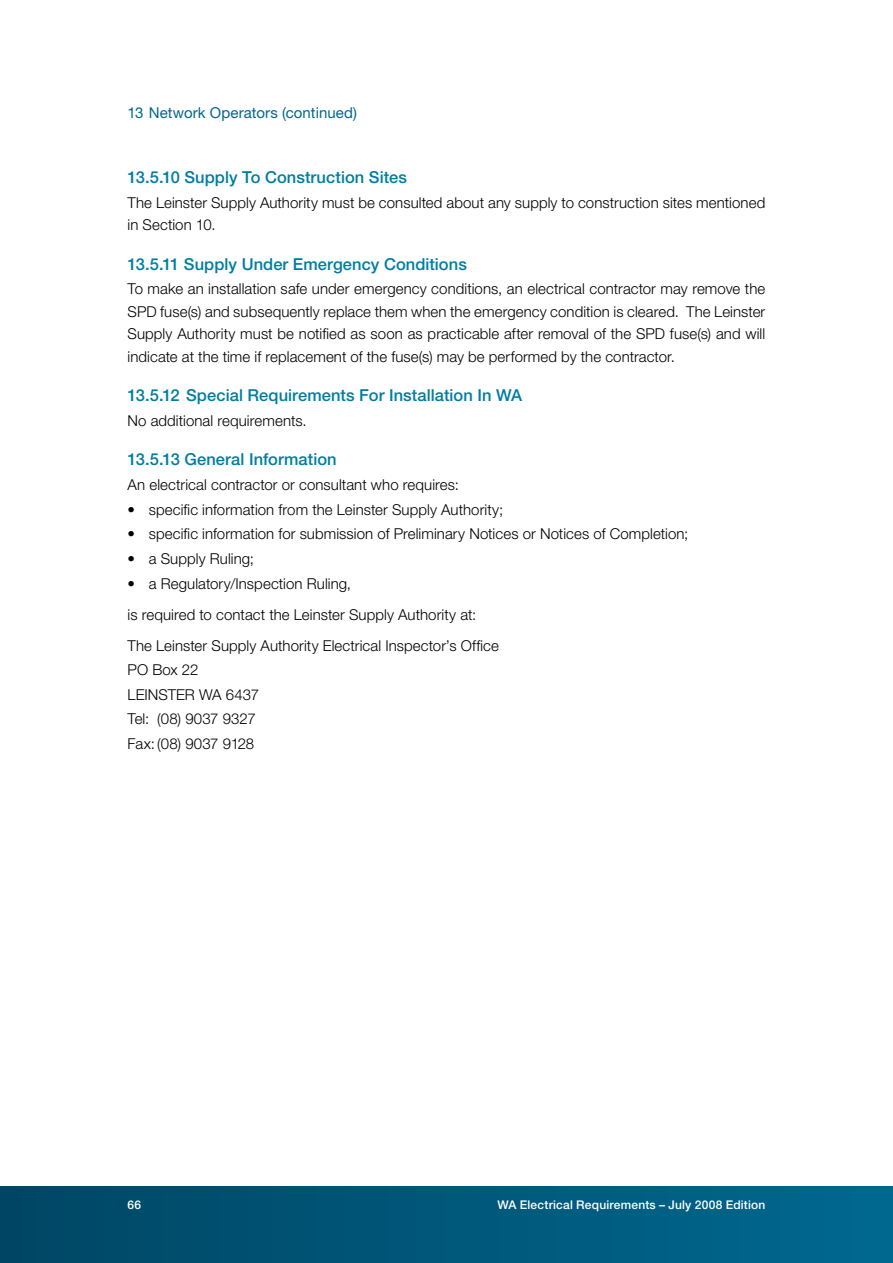
<style>
.page{position:relative;width:893px;height:1263px;background:#fff}
.page>*{position:absolute;margin:0;border:0;box-sizing:border-box;transform-origin:0 0}
.t1{font:500 16.5px "Helvetica Neue";letter-spacing:.005em;color:#007da3}
.t2{font:300 15px/22.5px "Helvetica Neue";letter-spacing:.005em;color:#000}
.t3{font:15px "Helvetica Neue";letter-spacing:.005em;color:#00678f}
.t4{font:500 12px "Helvetica Neue";letter-spacing:.015em;color:#fff}
</style>
<div class="page">
<div style="left:0;top:1186px;width:893px;height:77px;background:linear-gradient(to right,#004664,#006890)"></div>
<p class="t3" style="left:128px;top:104px;width:231px">13 Network Operators (continued)</p>
<p class="t1" style="left:128px;top:167px;width:281px">13.5.10 Supply To Construction Sites</p>
<p class="t2" style="left:128px;top:191px;width:639px">The Leinster Supply Authority must be consulted about any supply to construction sites mentioned in Section 10.</p>
<p class="t1" style="left:128px;top:254px;width:341px">13.5.11 Supply Under Emergency Conditions</p>
<p class="t2" style="left:128px;top:277px;width:639px;text-align:justify">To make an installation safe under emergency conditions, an electrical contractor may remove the SPD fuse(s) and subsequently replace them when the emergency condition is cleared. The Leinster Supply Authority must be notified as soon as practicable after removal of the SPD fuse(s) and will indicate at the time if replacement of the fuse(s) may be performed by the contractor.</p>
<p class="t1" style="left:128px;top:385px;width:396px">13.5.12 Special Requirements For Installation In WA</p>
<p class="t2" style="left:128px;top:409px;width:181px">No additional requirements.</p>
<p class="t1" style="left:128px;top:450px;width:211px">13.5.13 General Information</p>
<p class="t2" style="left:128px;top:473px;width:333px">An electrical contractor or consultant who requires:</p>
<p class="t2" style="left:128px;top:498px;width:377px">• specific information from the Leinster Supply Authority;</p>
<p class="t2" style="left:128px;top:522px;width:562px">• specific information for submission of Preliminary Notices or Notices of Completion;</p>
<p class="t2" style="left:128px;top:547px;width:128px">• a Supply Ruling;</p>
<p class="t2" style="left:128px;top:567px;width:373px;line-height:31px">• a Regulatory/Inspection Ruling,<br>is required to contact the Leinster Supply Authority at:<br>The Leinster Supply Authority Electrical Inspector’s Office</p>
<p class="t2" style="left:128px;top:657px;width:133px;line-height:24.6px">PO Box 22<br>LEINSTER WA 6437<br>Tel: (08) 9037 9327<br>Fax: (08) 9037 9128</p>
<p class="t4" style="left:128px;top:1197px;width:15px">66</p>
<p class="t4" style="left:497px;top:1197px;width:269px">WA Electrical Requirements – July 2008 Edition</p>
</div>
